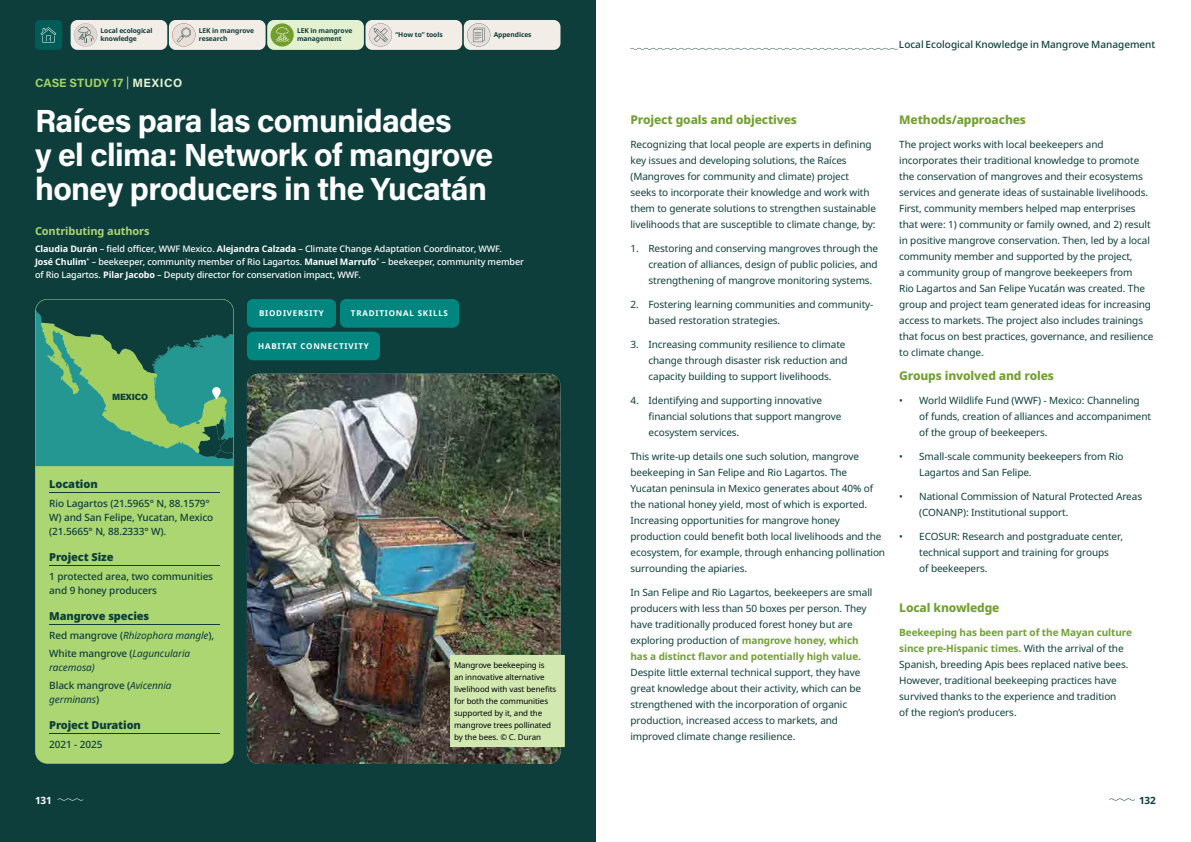
<style>
.page{position:relative;width:1191px;height:842px;background:#fff}
.page>*{position:absolute;margin:0;border:0;box-sizing:border-box;transform-origin:0 0}
.t1{font:700 32px/34px "Acumin Pro";letter-spacing:-.02em;color:#fff}
.t2{font:800 12px "Noto Sans";letter-spacing:-.01em;color:#719f31}
.t3{font:700 12px "Acumin Pro";color:#a3d162}
.t4{font:900 11px "Noto Sans";letter-spacing:-.01em;color:#0d3e3c}
.t5{font:700 11px "Noto Sans";letter-spacing:-.01em;color:#acd672}
.t6{font:10px/16px "Noto Sans";letter-spacing:-.01em;color:#0d3e3c}
.t7{font:500 10px/14px "Noto Sans";letter-spacing:-.01em;color:#0d3e3c}
.t8{font:italic 10px/18px "Noto Sans";letter-spacing:-.01em;color:#0d3e3c}
.t9{font:700 10px "Noto Sans";color:#fff}
.t10{font:700 10px "Noto Sans";color:#0d3e3c}
.t11{font:500 9px/13px "Noto Sans";letter-spacing:-.01em;color:#fff}
.t12{font:900 9px "Acumin Pro";letter-spacing:-.01em;color:#0e3e3c}
.t13{font:8px/12px "Noto Sans";letter-spacing:-.01em;color:#000}
.t14{font:700 8px "Noto Sans";letter-spacing:.1em;color:#fff}
.t15{font:700 6.7px/7.7px "Noto Sans";letter-spacing:-.01em;color:#0d3d3c}
.s1{font-weight:300;color:#e3f1d0}
.s2{color:#e3f1d0}
.s3{font-weight:700}
.s4{font-weight:400;font-style:italic}
.s5{font-weight:500;font-style:normal}
.s6{font-weight:700;color:#719f31}
</style>
<div class="page">
<svg style="left:630px;top:48px;width:267px;height:2px"></svg>
<svg style="left:1109px;top:798px;width:26px;height:2px"></svg>
<div style="left:0;top:0;width:595px;height:842px;background:#0d3e3c"></div>
<svg style="left:57px;top:798px;width:26px;height:2px"></svg>
<div style="left:35px;top:20px;width:27px;height:30px;background:#005c57;border-radius:4px"></div>
<svg style="left:41px;top:27px;width:15px;height:16px"></svg>
<div style="left:71px;top:20px;width:96px;height:30px;background:#f2ede6;border-radius:7px"></div>
<div style="left:169px;top:20px;width:97px;height:30px;background:#f2ede6;border-radius:7px"></div>
<div style="left:267px;top:20px;width:97px;height:30px;background:#e3f1d0;border-radius:7px"></div>
<div style="left:365px;top:20px;width:97px;height:30px;background:#f2ede6;border-radius:7px"></div>
<div style="left:464px;top:20px;width:96px;height:30px;background:#f2ede6;border-radius:7px"></div>
<div style="left:271px;top:23px;width:23px;height:24px;background:#739d2d;border-radius:50%"></div>
<svg style="left:276px;top:27px;width:13px;height:15px"></svg>
<svg style="left:172px;top:23px;width:23px;height:24px"></svg>
<svg style="left:369px;top:23px;width:23px;height:23px"></svg>
<svg style="left:467px;top:23px;width:23px;height:24px"></svg>
<svg style="left:74px;top:23px;width:23px;height:24px"></svg>
<img style="left:247px;top:374px;width:313px;height:390px">
<div style="left:247px;top:299px;width:89px;height:29px;background:#00857f;border-radius:6px"></div>
<svg style="left:35px;top:299px;width:199px;height:464px;background:#82b970"></svg>
<div style="left:450px;top:655px;width:115px;height:92px;background:#d1e8b0"></div>
<div style="left:247px;top:332px;width:133px;height:28px;background:#00857f;border-radius:6px"></div>
<div style="left:340px;top:299px;width:119px;height:29px;background:#00857f;border-radius:6px"></div>
<p class="t15" style="left:101px;top:27px;width:53px">Local ecological knowledge</p>
<p class="t15" style="left:199px;top:27px;width:57px">LEK in mangrove research</p>
<p class="t15" style="left:297px;top:27px;width:57px">LEK in mangrove management</p>
<p class="t15" style="left:395px;top:31px;width:49px">“How to” tools</p>
<p class="t15" style="left:494px;top:31px;width:39px">Appendices</p>
<p class="t3" style="left:35px;top:74px;width:149px">CASE STUDY 17 <span class="s1">|</span> <span class="s2">MEXICO</span></p>
<h1 class="t1" style="left:35px;top:102px;width:460px">Raíces para las comunidades<br>y el clima: Network of mangrove honey producers in the Yucatán</h1>
<p class="t5" style="left:35px;top:223px;width:116px">Contributing authors</p>
<p class="t11" style="left:35px;top:242px;width:490px"><span class="s3">Claudia Durán</span> – field officer, WWF Mexico. <span class="s3">Alejandra Calzada</span> – Climate Change Adaptation Coordinator, WWF.<br><span class="s3">José Chulim</span><sup>*</sup> – beekeeper, community member of Rio Lagartos. <span class="s3">Manuel Marrufo</span><sup>*</sup> – beekeeper, community member of Rio Lagartos. <span class="s3">Pilar Jacobo</span> – Deputy director for conservation impact, WWF.</p>
<p class="t14" style="left:259px;top:307px;width:66px">BIODIVERSITY</p>
<p class="t14" style="left:351px;top:307px;width:99px">TRADITIONAL SKILLS</p>
<p class="t12" style="left:112px;top:390px;width:38px">MEXICO</p>
<p class="t4" style="left:49px;top:476px;width:50px">Location</p>
<p class="t7" style="left:49px;top:497px;width:166px">Rio Lagartos (21.5965° N, 88.1579°<br>W) and San Felipe, Yucatan, Mexico (21.5665° N, 88.2333° W).</p>
<p class="t4" style="left:49px;top:549px;width:66px">Project Size</p>
<p class="t7" style="left:49px;top:570px;width:165px">1 protected area, two communities and 9 honey producers</p>
<p class="t4" style="left:49px;top:608px;width:101px">Mangrove species</p>
<p class="t7" style="left:49px;top:627px;width:166px;line-height:18px">Red mangrove (<span class="s4">Rhizophora mangle</span>),<br>White mangrove (<span class="s4">Laguncularia</span></p>
<p class="t8" style="left:49px;top:659px;width:124px">racemosa)<br><span class="s5">Black mangrove (</span>Avicennia</p>
<p class="t8" style="left:49px;top:691px;width:51px">germinans<span class="s5">)</span></p>
<p class="t4" style="left:49px;top:717px;width:93px">Project Duration</p>
<p class="t7" style="left:49px;top:738px;width:55px">2021 - 2025</p>
<p class="t14" style="left:258px;top:340px;width:112px">HABITAT CONNECTIVITY</p>
<p class="t13" style="left:454px;top:659px;width:104px">Mangrove beekeeping is<br>an innovative alternative livelihood with vast benefits for both the communities supported by it, and the mangrove trees pollinated by the bees. © C. Duran</p>
<p class="t7" style="left:899px;top:37px;width:258px">Local Ecological Knowledge in Mangrove Management</p>
<p class="t2" style="left:630px;top:111px;width:168px">Project goals and objectives</p>
<p class="t6" style="left:630px;top:137px;width:247px">Recognizing that local people are experts in defining key issues and developing solutions, the Raíces (Mangroves for community and climate) project seeks to incorporate their knowledge and work with them to generate solutions to strengthen sustainable livelihoods that are susceptible to climate change, by:</p>
<p class="t6" style="left:648px;top:241px;width:231px;text-align:justify;text-indent:-18px">1. Restoring and conserving mangroves through the creation of alliances, design of public policies, and strengthening of mangrove monitoring systems.</p>
<p class="t6" style="left:648px;top:297px;width:226px;text-indent:-18px">2. Fostering learning communities and community&shy;based restoration strategies.</p>
<p class="t6" style="left:648px;top:337px;width:200px;text-indent:-18px">3. Increasing community resilience to climate change through disaster risk reduction and capacity building to support livelihoods.</p>
<p class="t6" style="left:648px;top:393px;width:194px;text-indent:-18px">4. Identifying and supporting innovative financial solutions that support mangrove ecosystem services.</p>
<p class="t6" style="left:630px;top:449px;width:256px">This write-up details one such solution, mangrove beekeeping in San Felipe and Rio Lagartos. The Yucatan peninsula in Mexico generates about 40% of the national honey yield, most of which is exported.<br>Increasing opportunities for mangrove honey production could benefit both local livelihoods and the ecosystem, for example, through enhancing pollination surrounding the apiaries.</p>
<p class="t6" style="left:630px;top:585px;width:243px">In San Felipe and Rio Lagartos, beekeepers are small producers with less than 50 boxes per person. They have traditionally produced forest honey but are exploring production of <span class="s6">mangrove honey, which has a distinct flavor and potentially high value.</span></p>
<p class="t6" style="left:630px;top:665px;width:232px">Despite little external technical support, they have great knowledge about their activity, which can be strengthened with the incorporation of organic production, increased access to markets, and improved climate change resilience.</p>
<p class="t2" style="left:899px;top:111px;width:128px">Methods/approaches</p>
<p class="t6" style="left:899px;top:137px;width:256px">The project works with local beekeepers and incorporates their traditional knowledge to promote the conservation of mangroves and their ecosystems services and generate ideas of sustainable livelihoods.<br>First, community members helped map enterprises that were: 1) community or family owned, and 2) result in positive mangrove conservation. Then, led by a local community member and supported by the project,<br>a community group of mangrove beekeepers from<br>Rio Lagartos and San Felipe Yucatán was created. The group and project team generated ideas for increasing access to markets. The project also includes trainings that focus on best practices, governance, and resilience to climate change.</p>
<p class="t2" style="left:899px;top:367px;width:156px">Groups involved and roles</p>
<p class="t6" style="left:919px;top:393px;width:233px;text-indent:-20px">• World Wildlife Fund (WWF) - Mexico: Channeling of funds, creation of alliances and accompaniment of the group of beekeepers.</p>
<p class="t6" style="left:919px;top:449px;width:206px;text-indent:-20px">• Small-scale community beekeepers from Rio<br>Lagartos and San Felipe.</p>
<p class="t6" style="left:919px;top:489px;width:224px;text-indent:-20px">• National Commission of Natural Protected Areas (CONANP): Institutional support.</p>
<p class="t6" style="left:919px;top:529px;width:205px;text-indent:-20px">• ECOSUR: Research and postgraduate center, technical support and training for groups<br>of beekeepers.</p>
<p class="t2" style="left:899px;top:599px;width:102px">Local knowledge</p>
<p class="t6" style="left:899px;top:625px;width:234px"><span class="s6">Beekeeping has been part of the Mayan culture since pre-Hispanic times.</span> With the arrival of the Spanish, breeding Apis bees replaced native bees.<br>However, traditional beekeeping practices have survived thanks to the experience and tradition<br>of the region’s producers.</p>
<p class="t9" style="left:35px;top:793px;width:18px">131</p>
<p class="t10" style="left:1139px;top:793px;width:18px">132</p>
</div>
